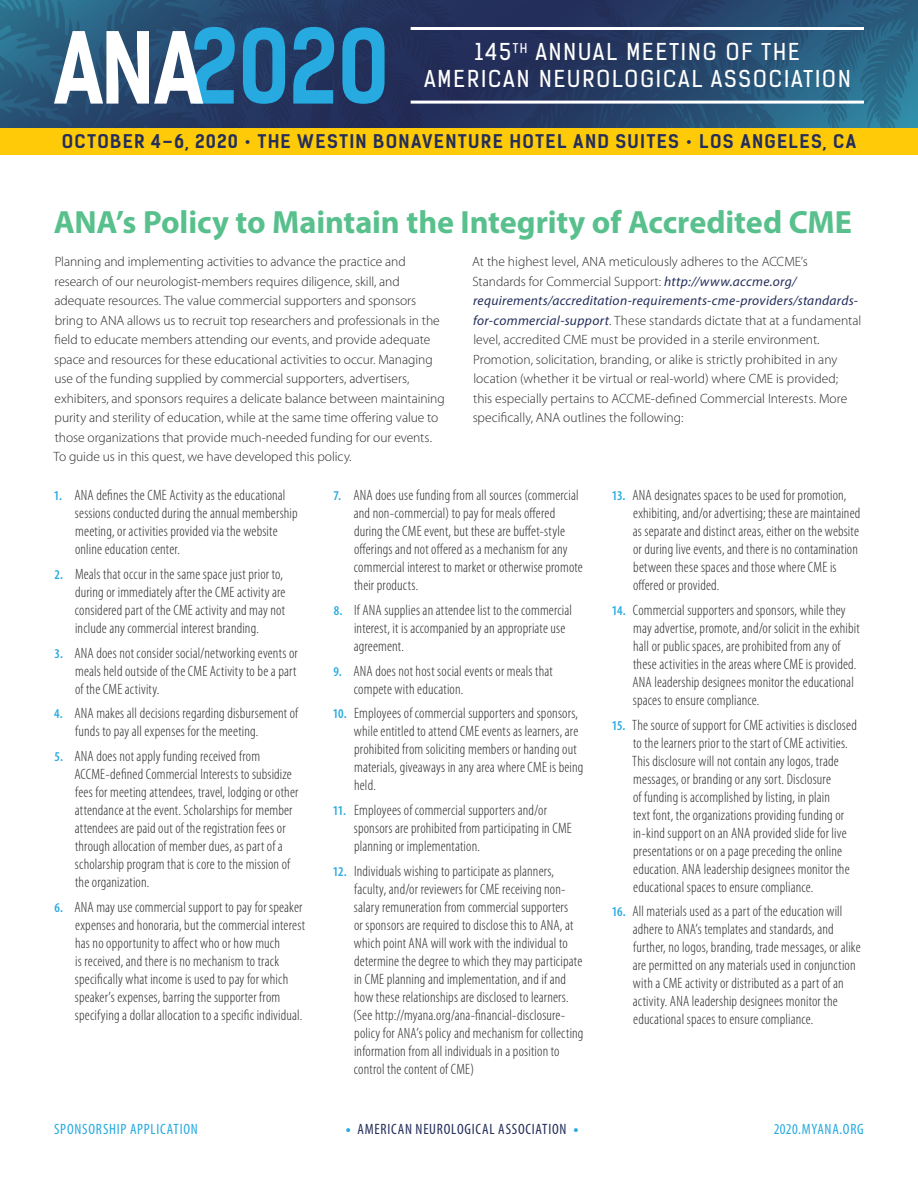
<style>
.page{position:relative;width:918px;height:1188px;background:#fff}
.page>*{position:absolute;margin:0;border:0;box-sizing:border-box;transform-origin:0 0}
.t1{font:99px "Kelson Sans Bold RU";color:#26aae0;scale:.93 1}
._00_Mega_Header{font:700 32.25px "Myriad Pro";letter-spacing:-.005em;color:#58c08c}
.t2{font:22.2px/26.8px "Kelson Sans Regular RU";letter-spacing:.09em;color:#fff;text-align:center}
.t3{font:18px "Kelson Sans Bold RU";letter-spacing:.075em;color:#242e5a}
.t4{font:300 condensed 15px/18px "Myriad Pro";letter-spacing:.01em;color:#292829}
.Body{font:condensed 15px "Myriad Pro";letter-spacing:.05em;color:#26aae0}
.t5{font:condensed 15px "Myriad Pro";letter-spacing:.05em;color:#242e5a}
.FORMS__Body{font:300 13.5px/19.5px "Myriad Pro";color:#292829}
.s1{font-weight:400;font-style:italic;color:#242e5a}
.s2{font-weight:600;font-size:13.5px;color:#26aae0}
.s3{font-weight:700;font-stretch:normal;color:#26aae0}
</style>
<div class="page">
<svg style="left:804px;top:0;width:114px;height:128px;background:#2b6889"></svg>
<svg style="left:476px;top:0;width:328px;height:128px;background:#264067"></svg>
<hr style="left:411px;top:101px;width:453px;height:3px;background:#fff">
<hr style="left:411px;top:27px;width:453px;height:3px;background:#fff">
<div style="left:0;top:128px;width:918px;height:27px;background:#ffcb08"></div>
<svg style="left:0;top:0;width:476px;height:128px;background:#3c5476"></svg>
<h1 class="t1" style="left:189px;top:6px;width:216px">2020</h1>
<h3 class="t2" style="left:424px;top:39px;width:428px">145<sup>TH</sup> ANNUAL MEETING OF THE<br>AMERICAN NEUROLOGICAL ASSOCIATION</h3>
<p class="t3" style="left:62px;top:131px;width:796px">OCTOBER 4–6, 2020 • THE WESTIN BONAVENTURE HOTEL AND SUITES • LOS ANGELES, CA</p>
<p class="_00_Mega_Header" style="left:54px;top:202px;width:800px">ANA’s Policy to Maintain the Integrity of Accredited CME</p>
<p class="FORMS__Body" style="left:54px;top:252px;width:393px">Planning and implementing activities to advance the practice and research of our neurologist-members requires diligence, skill, and adequate resources. The value commercial supporters and sponsors bring to ANA allows us to recruit top researchers and professionals in the field to educate members attending our events, and provide adequate space and resources for these educational activities to occur. Managing use of the funding supplied by commercial supporters, advertisers, exhibiters, and sponsors requires a delicate balance between maintaining purity and sterility of education, while at the same time offering value to those organizations that provide much-needed funding for our events.<br>To guide us in this quest, we have developed this policy.</p>
<p class="FORMS__Body" style="left:472px;top:252px;width:391px">At the highest level, ANA meticulously adheres to the ACCME’s Standards for Commercial Support: <span class="s1">http://www.accme.org/ requirements/accreditation-requirements-cme-providers/standards&shy;for-commercial-support</span>. These standards dictate that at a fundamental level, accredited CME must be provided in a sterile environment.<br>Promotion, solicitation, branding, or alike is strictly prohibited in any location (whether it be virtual or real-world) where CME is provided;<br>this especially pertains to ACCME-defined Commercial Interests. More specifically, ANA outlines the following:</p>
<p class="t4" style="left:75px;top:486px;width:224px;text-indent:-21px"><span class="s2">1.</span> ANA defines the CME Activity as the educational sessions conducted during the annual membership meeting, or activities provided via the website online education center.</p>
<p class="t4" style="left:75px;top:565px;width:212px;text-indent:-21px"><span class="s2">2.</span> Meals that occur in the same space just prior to, during or immediately after the CME activity are considered part of the CME activity and may not include any commercial interest branding.</p>
<p class="t4" style="left:75px;top:644px;width:224px;text-align:justify;text-indent:-20px"><span class="s2">3.</span> ANA does not consider social/networking events or meals held outside of the CME Activity to be a part of the CME activity.</p>
<p class="t4" style="left:75px;top:704px;width:224px;text-indent:-21px"><span class="s2">4.</span> ANA makes all decisions regarding disbursement of funds to pay all expenses for the meeting.</p>
<p class="t4" style="left:74px;top:747px;width:226px;text-indent:-20px"><span class="s2">5.</span> ANA does not apply funding received from ACCME-defined Commercial Interests to subsidize fees for meeting attendees, travel, lodging or other attendance at the event. Scholarships for member attendees are paid out of the registration fees or through allocation of member dues, as part of a scholarship program that is core to the mission of the organization.</p>
<p class="t4" style="left:75px;top:898px;width:232px;text-indent:-20px"><span class="s2">6.</span> ANA may use commercial support to pay for speaker expenses and honoraria, but the commercial interest has no opportunity to affect who or how much<br>is received, and there is no mechanism to track specifically what income is used to pay for which speaker’s expenses, barring the supporter from specifying a dollar allocation to a specific individual.</p>
<p class="t4" style="left:354px;top:486px;width:231px;text-indent:-20px"><span class="s2">7.</span> ANA does use funding from all sources (commercial and non-commercial) to pay for meals offered during the CME event, but these are buffet-style offerings and not offered as a mechanism for any commercial interest to market or otherwise promote their products.</p>
<p class="t4" style="left:354px;top:601px;width:220px;text-indent:-20px"><span class="s2">8.</span> If ANA supplies an attendee list to the commercial interest, it is accompanied by an appropriate use agreement.</p>
<p class="t4" style="left:354px;top:662px;width:200px;text-indent:-20px"><span class="s2">9.</span> ANA does not host social events or meals that compete with education.</p>
<p class="t4" style="left:354px;top:704px;width:231px;text-indent:-21px"><span class="s2">10.</span> Employees of commercial supporters and sponsors, while entitled to attend CME events as learners, are prohibited from soliciting members or handing out materials, giveaways in any area where CME is being held.</p>
<p class="t4" style="left:354px;top:801px;width:219px;text-indent:-21px"><span class="s2">11.</span> Employees of commercial supporters and/or sponsors are prohibited from participating in CME planning or implementation.</p>
<p class="t4" style="left:353px;top:862px;width:232px;text-indent:-20px"><span class="s2">12.</span> Individuals wishing to participate as planners, faculty, and/or reviewers for CME receiving non&shy;salary remuneration from commercial supporters<br>or sponsors are required to disclose this to ANA, at which point ANA will work with the individual to determine the degree to which they may participate in CME planning and implementation, and if and how these relationships are disclosed to learners. (See http://myana.org/ana-financial-disclosure&shy;policy for ANA’s policy and mechanism for collecting information from all individuals in a position to control the content of CME)</p>
<p class="t4" style="left:633px;top:486px;width:229px;text-indent:-21px"><span class="s2">13.</span> ANA designates spaces to be used for promotion, exhibiting, and/or advertising; these are maintained as separate and distinct areas, either on the website or during live events, and there is no contamination between these spaces and those where CME is offered or provided.</p>
<p class="t4" style="left:632px;top:601px;width:229px;text-indent:-21px"><span class="s2">14.</span> Commercial supporters and sponsors, while they may advertise, promote, and/or solicit in the exhibit hall or public spaces, are prohibited from any of these activities in the areas where CME is provided.<br>ANA leadership designees monitor the educational spaces to ensure compliance.</p>
<p class="t4" style="left:632px;top:716px;width:226px;text-indent:-20px"><span class="s2">15.</span> The source of support for CME activities is disclosed to the learners prior to the start of CME activities.<br>This disclosure will not contain any logos, trade messages, or branding or any sort. Disclosure<br>of funding is accomplished by listing, in plain<br>text font, the organizations providing funding or in-kind support on an ANA provided slide for live presentations or on a page preceding the online education. ANA leadership designees monitor the educational spaces to ensure compliance.</p>
<p class="t4" style="left:633px;top:902px;width:229px;text-indent:-21px"><span class="s2">16.</span> All materials used as a part of the education will adhere to ANA’s templates and standards, and further, no logos, branding, trade messages, or alike are permitted on any materials used in conjunction with a CME activity or distributed as a part of an activity. ANA leadership designees monitor the educational spaces to ensure compliance.</p>
<p class="Body" style="left:54px;top:1120px;width:145px">SPONSORSHIP APPLICATION</p>
<p class="Body" style="left:774px;top:1120px;width:92px">2020.MYANA.ORG</p>
<p class="t5" style="left:346px;top:1120px;width:234px"><span class="s3">•</span> AMERICAN NEUROLOGICAL ASSOCIATION <span class="s3">•</span></p>
</div>
